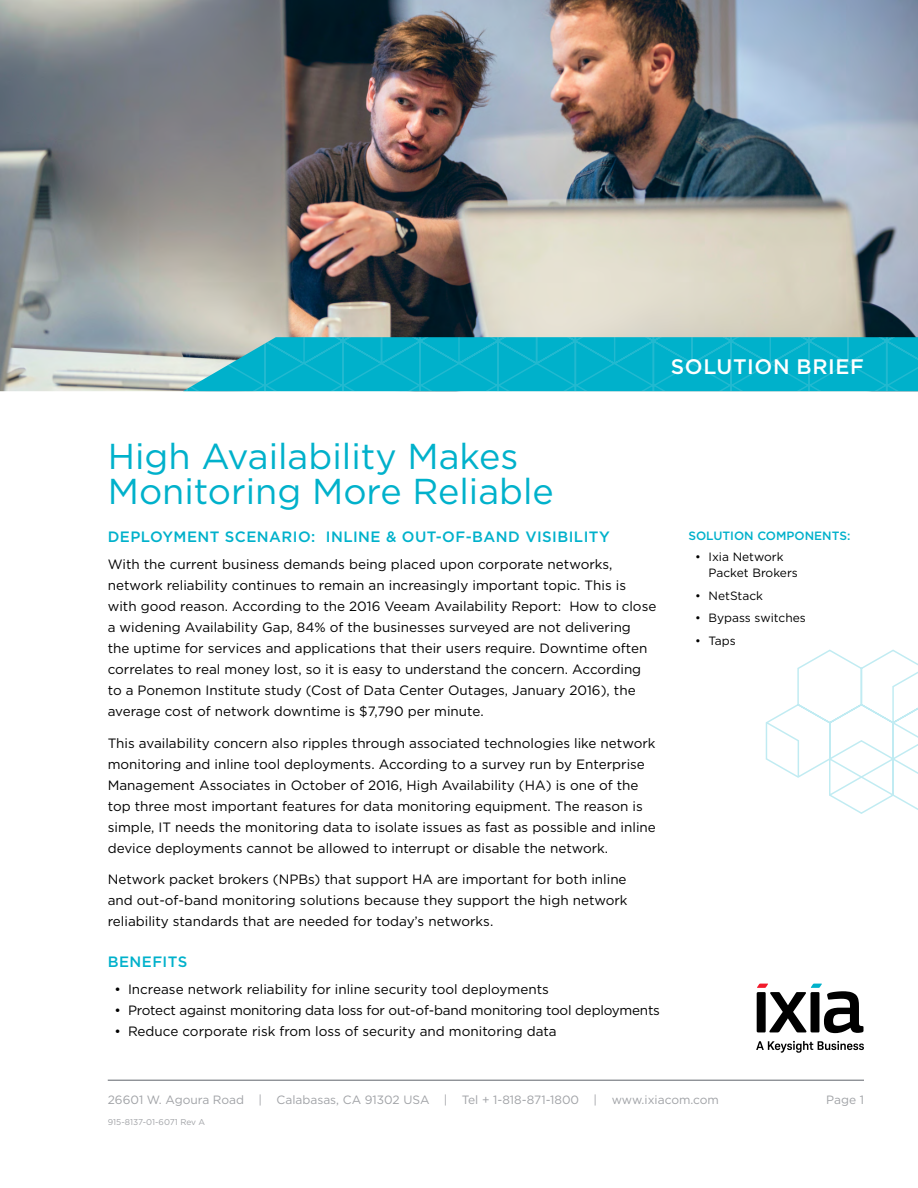
<style>
.page{position:relative;width:918px;height:1188px;background:#fff}
.page>*{position:absolute;margin:0;border:0;box-sizing:border-box;transform-origin:0 0}
.solution_brief_title{font:36px/34.5px "Gotham";color:#00b1cb}
.solution_brief_doc_t{font:500 21px "Gotham";letter-spacing:.03em;color:#fff}
.headline_-_level_1{font:500 15px "Gotham";letter-spacing:.03em;color:#00b1cb}
.body_copy{font:13.5px/21px "Gotham";color:#000}
.footer_address{font:12px "Gotham";color:#a0a2a6}
.t1{font:12px/16.5px "Gotham";color:#000}
.sidebar_header{font:500 12px "Gotham";color:#00b1cb}
.page_no{font:12px "Gotham";color:#a0a2a6}
.t2{font:8.4px "Gotham";color:#a0a2a6}
</style>
<div class="page">
<img style="left:0;top:0;width:918px;height:392px">
<svg style="left:183px;top:337px;width:735px;height:54px;background:#10b3ca"></svg>
<svg style="left:756px;top:1041px;width:108px;height:12px"></svg>
<svg style="left:757px;top:984px;width:107px;height:49px"></svg>
<hr style="left:108px;top:1080px;width:756px;height:1px;background:#5f636a">
<svg style="left:765px;top:649px;width:153px;height:165px"></svg>
<p class="solution_brief_doc_t" style="left:671px;top:353px;width:195px">SOLUTION BRIEF</p>
<p class="solution_brief_title" style="left:108px;top:439px;width:448px">High Availability Makes<br>Monitoring More Reliable</p>
<p class="headline_-_level_1" style="left:108px;top:527px;width:504px">DEPLOYMENT SCENARIO: INLINE &amp; OUT-OF-BAND VISIBILITY</p>
<p class="body_copy" style="left:108px;top:554px;width:550px">With the current business demands being placed upon corporate networks, network reliability continues to remain an increasingly important topic. This is with good reason. According to the 2016 Veeam Availability Report: How to close a widening Availability Gap, 84% of the businesses surveyed are not delivering<br>the uptime for services and applications that their users require. Downtime often correlates to real money lost, so it is easy to understand the concern. According to a Ponemon Institute study (Cost of Data Center Outages, January 2016), the average cost of network downtime is $7,790 per minute.</p>
<p class="body_copy" style="left:108px;top:732px;width:550px">This availability concern also ripples through associated technologies like network monitoring and inline tool deployments. According to a survey run by Enterprise Management Associates in October of 2016, High Availability (HA) is one of the top three most important features for data monitoring equipment. The reason is simple, IT needs the monitoring data to isolate issues as fast as possible and inline device deployments cannot be allowed to interrupt or disable the network.</p>
<p class="body_copy" style="left:108px;top:869px;width:521px;text-align:justify">Network packet brokers (NPBs) that support HA are important for both inline and out-of-band monitoring solutions because they support the high network reliability standards that are needed for today’s networks.</p>
<p class="headline_-_level_1" style="left:108px;top:951px;width:81px">BENEFITS</p>
<p class="body_copy" style="left:115px;top:978px;width:436px">• Increase network reliability for inline security tool deployments</p>
<p class="body_copy" style="left:115px;top:999px;width:547px">• Protect against monitoring data loss for out-of-band monitoring tool deployments</p>
<p class="body_copy" style="left:115px;top:1020px;width:444px">• Reduce corporate risk from loss of security and monitoring data</p>
<p class="sidebar_header" style="left:688px;top:528px;width:164px">SOLUTION COMPONENTS:</p>
<p class="t1" style="left:709px;top:548px;width:91px;text-indent:-14px">• Ixia Network<br>Packet Brokers</p>
<p class="t1" style="left:695px;top:587px;width:70px">• NetStack</p>
<p class="t1" style="left:695px;top:609px;width:112px">• Bypass switches</p>
<p class="t1" style="left:695px;top:632px;width:42px">• Taps</p>
<p class="footer_address" style="left:108px;top:1092px;width:613px">26601 W. Agoura Road | Calabasas, CA 91302 USA | Tel + 1-818-871-1800 | www.ixiacom.com</p>
<p class="t2" style="left:108px;top:1117px;width:99px">915-8137-01-6071 Rev A</p>
<p class="page_no" style="left:826px;top:1092px;width:39px">Page 1</p>
</div>
